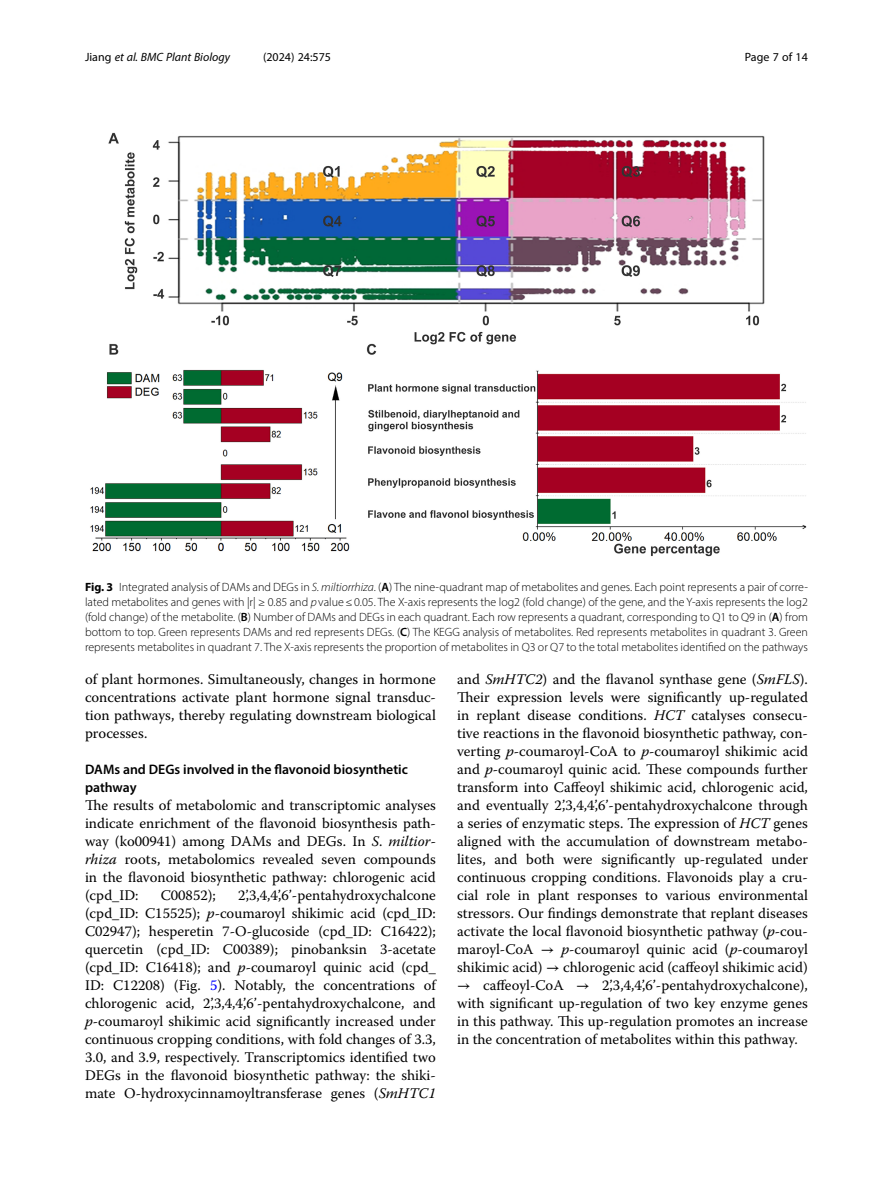
<style>
.page{position:relative;width:893px;height:1191px;background:#fff}
.page>*{position:absolute;margin:0;border:0;box-sizing:border-box;transform-origin:0 0}
.Body_Text{font:14.7px/18px "Warnock Pro";color:#000;text-align:justify}
.Body_Text_Indent{font:14.7px/18px "Warnock Pro";color:#000;text-align:justify}
.Head_2{font:600 13.8px/18px "Myriad Pro";color:#000}
.Figure_Caption{font:300 12px/15px "Myriad Pro";color:#000;text-align:justify}
.t1{font:italic 12px "Myriad Pro";color:#000}
.t2{font:12px "Myriad Pro";color:#000}
.s1{font-style:normal}
.s2{font-weight:700}
.s3{font-style:italic}
.s4{font-weight:600}
.s5{color:#00f}
.s6{font-family:"STIX"}
</style>
<div class="page">
<img style="left:90px;top:132px;width:717px;height:425px">
<p class="t1" style="left:85px;top:50px;width:146px"><span class="s1">Jiang</span> et al. BMC Plant Biology</p>
<p class="t2" style="left:263px;top:50px;width:70px">(2024) 24:575</p>
<p class="t2" style="left:745px;top:50px;width:65px">Page 7 of 14</p>
<p class="Figure_Caption" style="left:85px;top:579px;width:724px"><span class="s2">Fig. 3</span> Integrated analysis of DAMs and DEGs in <span class="s3">S. miltiorrhiza</span>. (<span class="s4">A</span>) The nine-quadrant map of metabolites and genes. Each point represents a pair of corre&shy;lated metabolites and genes with |r| ≥ 0.85 and <span class="s3">p</span>value≤0.05. The X-axis represents the log2 (fold change) of the gene, and the Y-axis represents the log2 (fold change) of the metabolite. (<span class="s4">B</span>) Number of DAMs and DEGs in each quadrant. Each row represents a quadrant, corresponding to Q1 to Q9 in (<span class="s4">A</span>) from bottom to top. Green represents DAMs and red represents DEGs. (<span class="s4">C</span>) The KEGG analysis of metabolites. Red represents metabolites in quadrant 3. Green represents metabolites in quadrant 7. The X-axis represents the proportion of metabolites in Q3 or Q7 to the total metabolites identified on the pathways</p>
<p class="Body_Text_Indent" style="left:85px;top:670px;width:352px">of plant hormones. Simultaneously, changes in hormone concentrations activate plant hormone signal transduc&shy;tion pathways, thereby regulating downstream biological processes.</p>
<p class="Head_2" style="left:85px;top:760px;width:324px">DAMs and DEGs involved in the flavonoid biosynthetic pathway</p>
<p class="Body_Text" style="left:85px;top:796px;width:352px">The results of metabolomic and transcriptomic analyses indicate enrichment of the flavonoid biosynthesis path&shy;way (ko00941) among DAMs and DEGs. In <span class="s3">S</span>. <span class="s3">miltior&shy;rhiza</span> roots, metabolomics revealed seven compounds in the flavonoid biosynthetic pathway: chlorogenic acid (cpd_ID:</p>
<p class="Body_Text" style="left:161px;top:886px;width:57px">C00852);</p>
<p class="Body_Text" style="left:85px;top:886px;width:352px;text-indent:153px">2’,3,4,4’,6’-pentahydroxychalcone (cpd_ID: C15525); <span class="s3">p</span>-coumaroyl shikimic acid (cpd_ID:<br>C02947); hesperetin 7-O-glucoside (cpd_ID: C16422); quercetin (cpd_ID: C00389); pinobanksin 3-acetate (cpd_ID: C16418); and <span class="s3">p</span>-coumaroyl quinic acid (cpd_ ID: C12208) (Fig. <span class="s5">5</span>). Notably, the concentrations of chlorogenic acid, 2’,3,4,4’,6’-pentahydroxychalcone, and <span class="s3">p</span>-coumaroyl shikimic acid significantly increased under continuous cropping conditions, with fold changes of 3.3, 3.0, and 3.9, respectively. Transcriptomics identified two DEGs in the flavonoid biosynthetic pathway: the shiki&shy;mate O-hydroxycinnamoyltransferase genes (<span class="s3">SmHTC1</span></p>
<p class="Body_Text" style="left:457px;top:670px;width:352px">and <span class="s3">SmHTC2</span>) and the flavanol synthase gene (<span class="s3">SmFLS</span>).<br>Their expression levels were significantly up-regulated in replant disease conditions. <span class="s3">HCT</span> catalyses consecu&shy;tive reactions in the flavonoid biosynthetic pathway, con&shy;verting <span class="s3">p</span>-coumaroyl-CoA to <span class="s3">p</span>-coumaroyl shikimic acid and <span class="s3">p</span>-coumaroyl quinic acid. These compounds further transform into Caffeoyl shikimic acid, chlorogenic acid, and eventually 2’,3,4,4’,6’-pentahydroxychalcone through a series of enzymatic steps. The expression of <span class="s3">HCT</span> genes aligned with the accumulation of downstream metabo&shy;lites, and both were significantly up-regulated under continuous cropping conditions. Flavonoids play a cru&shy;cial role in plant responses to various environmental stressors. Our findings demonstrate that replant diseases activate the local flavonoid biosynthetic pathway (<span class="s3">p</span>-cou&shy;maroyl-CoA <span class="s6">→</span> <span class="s3">p</span>-coumaroyl quinic acid (<span class="s3">p</span>-coumaroyl shikimic acid) <span class="s6">→</span> chlorogenic acid (caffeoyl shikimic acid)</p>
<p class="Body_Text" style="left:457px;top:976px;width:352px"><span class="s6">→</span> caffeoyl-CoA <span class="s6">→</span> 2’,3,4,4’,6’-pentahydroxychalcone), with significant up-regulation of two key enzyme genes in this pathway. This up-regulation promotes an increase in the concentration of metabolites within this pathway.</p>
</div>
